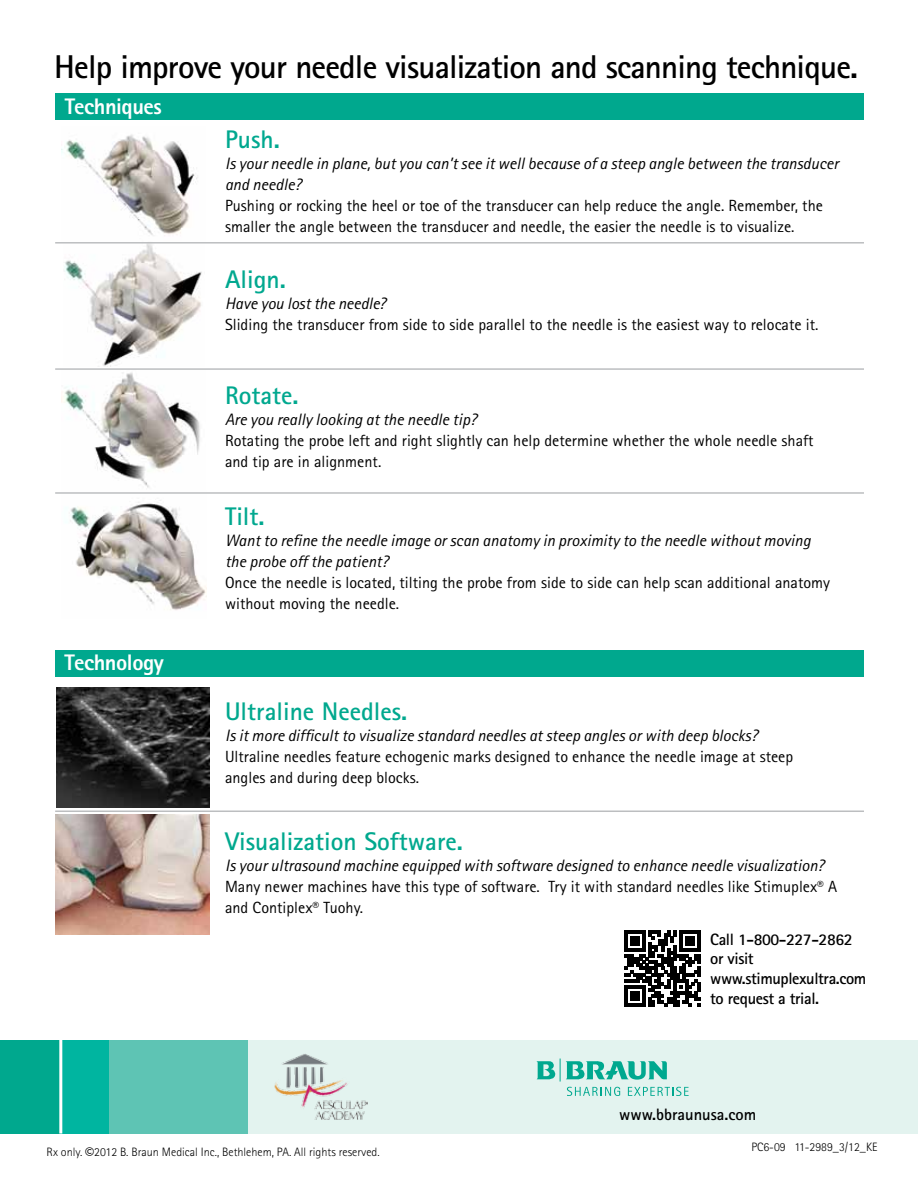
<style>
.page{position:relative;width:918px;height:1188px;background:#fff}
.page>*{position:absolute;margin:0;border:0;box-sizing:border-box;transform-origin:0 0}
.t1{font:700 33px "Rotis Sans Serif Std";letter-spacing:-.025em;color:#000}
.t2{font:700 25.5px "Rotis Sans Serif Std";color:#00a88e}
.t3{font:700 25.5px "Rotis Sans Serif Std";color:#00a88f}
.t4{font:800 22.5px "Rotis Sans Serif Std";letter-spacing:-.02em;color:#fff}
.t5{font:italic 16.5px/21px "Rotis Sans Serif Std";color:#000}
.t6{font:700 16.5px/19.8px "Rotis Sans Serif Std";letter-spacing:-.025em;color:#000}
.t7{font:700 16.5px "Rotis Sans Serif Std";color:#000}
.t8{font:16.2px/21px "Rotis Sans Serif Std";color:#000}
.t9{font:300 12.15px "Rotis Sans Serif Std";color:#000}
.s1{font-size:13.2px}
.s2{font-size:18.15px}
</style>
<div class="page">
<div style="left:0;top:1040px;width:918px;height:93px;background:#e3f3ef"></div>
<div style="left:61px;top:1040px;width:62px;height:94px;background:#00b5a0"></div>
<div style="left:110px;top:1040px;width:138px;height:94px;background:#5ec4b4"></div>
<div style="left:0;top:1040px;width:61px;height:94px;background:#00a88e"></div>
<hr style="left:59px;top:1038px;width:3px;height:96px;background:#fff">
<div style="left:55px;top:93px;width:809px;height:27px;background:#00a88e"></div>
<img style="left:62px;top:134px;width:136px;height:102px">
<img style="left:64px;top:244px;width:138px;height:123px">
<img style="left:62px;top:372px;width:138px;height:116px">
<img style="left:70px;top:500px;width:136px;height:110px">
<svg style="left:536px;top:1059px;width:153px;height:37px"></svg>
<svg style="left:624px;top:930px;width:77px;height:77px"></svg>
<hr style="left:679px;top:930px;width:22px;height:3px;background:#000">
<img style="left:56px;top:687px;width:153px;height:120px">
<img style="left:56px;top:815px;width:153px;height:120px">
<hr style="left:55px;top:492px;width:809px;height:2px;background:#bcbec0">
<hr style="left:55px;top:811px;width:809px;height:1px;background:#bcbec0">
<hr style="left:55px;top:368px;width:809px;height:2px;background:#bcbec0">
<hr style="left:55px;top:242px;width:809px;height:2px;background:#bcbec0">
<img style="left:274px;top:1054px;width:93px;height:66px">
<div style="left:55px;top:650px;width:809px;height:27px;background:#00a88e"></div>
<h1 class="t1" style="left:54px;top:46px;width:805px">Help improve your needle visualization and scanning technique.</h1>
<h3 class="t4" style="left:65px;top:92px;width:99px">Techniques</h3>
<h3 class="t4" style="left:65px;top:648px;width:101px">Technology</h3>
<h2 class="t3" style="left:225px;top:123px;width:56px">Push.</h2>
<p class="t5" style="left:225px;top:153px;width:615px">Is your needle in plane, but you can’t see it well because of a steep angle between the transducer and needle?</p>
<p class="t8" style="left:225px;top:195px;width:599px">Pushing or rocking the heel or toe of the transducer can help reduce the angle. Remember, the smaller the angle between the transducer and needle, the easier the needle is to visualize.</p>
<h2 class="t3" style="left:225px;top:264px;width:62px">Align.</h2>
<p class="t5" style="left:225px;top:293px;width:162px">Have you lost the needle?</p>
<p class="t8" style="left:225px;top:314px;width:595px">Sliding the transducer from side to side parallel to the needle is the easiest way to relocate it.</p>
<h2 class="t3" style="left:225px;top:379px;width:75px">Rotate.</h2>
<p class="t5" style="left:225px;top:409px;width:253px">Are you really looking at the needle tip?</p>
<p class="t8" style="left:225px;top:430px;width:590px">Rotating the probe left and right slightly can help determine whether the whole needle shaft and tip are in alignment.</p>
<h2 class="t3" style="left:225px;top:500px;width:41px">Tilt.</h2>
<p class="t5" style="left:225px;top:530px;width:587px">Want to refine the needle image or scan anatomy in proximity to the needle without moving the probe off the patient?</p>
<p class="t8" style="left:225px;top:572px;width:607px">Once the needle is located, tilting the probe from side to side can help scan additional anatomy without moving the needle.</p>
<h2 class="t2" style="left:225px;top:695px;width:184px">Ultraline Needles.</h2>
<p class="t5" style="left:225px;top:725px;width:534px">Is it more difficult to visualize standard needles at steep angles or with deep blocks?</p>
<p class="t8" style="left:225px;top:746px;width:570px">Ultraline needles feature echogenic marks designed to enhance the needle image at steep angles and during deep blocks.</p>
<h2 class="t2" style="left:225px;top:825px;width:239px">Visualization Software.</h2>
<p class="t5" style="left:225px;top:855px;width:601px">Is your ultrasound machine equipped with software designed to enhance needle visualization?</p>
<p class="t8" style="left:225px;top:876px;width:614px">Many newer machines have this type of software. Try it with standard needles like Stimuplex<span class="s1">®</span> A and Contiplex<span class="s1">®</span> Tuohy.</p>
<p class="t6" style="left:710px;top:929px;width:158px">Call 1-800-227-2862 or visit www.stimuplexultra.com to request a trial.</p>
<p class="t7" style="left:619px;top:1104px;width:139px">www.bbraunusa.com</p>
<p class="t9" style="left:46px;top:1145px;width:335px">Rx only. <span class="s2">©</span>2012 B. Braun Medical Inc., Bethlehem, PA. All rights reserved.</p>
<p class="t9" style="left:751px;top:1140px;width:128px">PC6-09 11-2989_3/12_KE</p>
</div>
